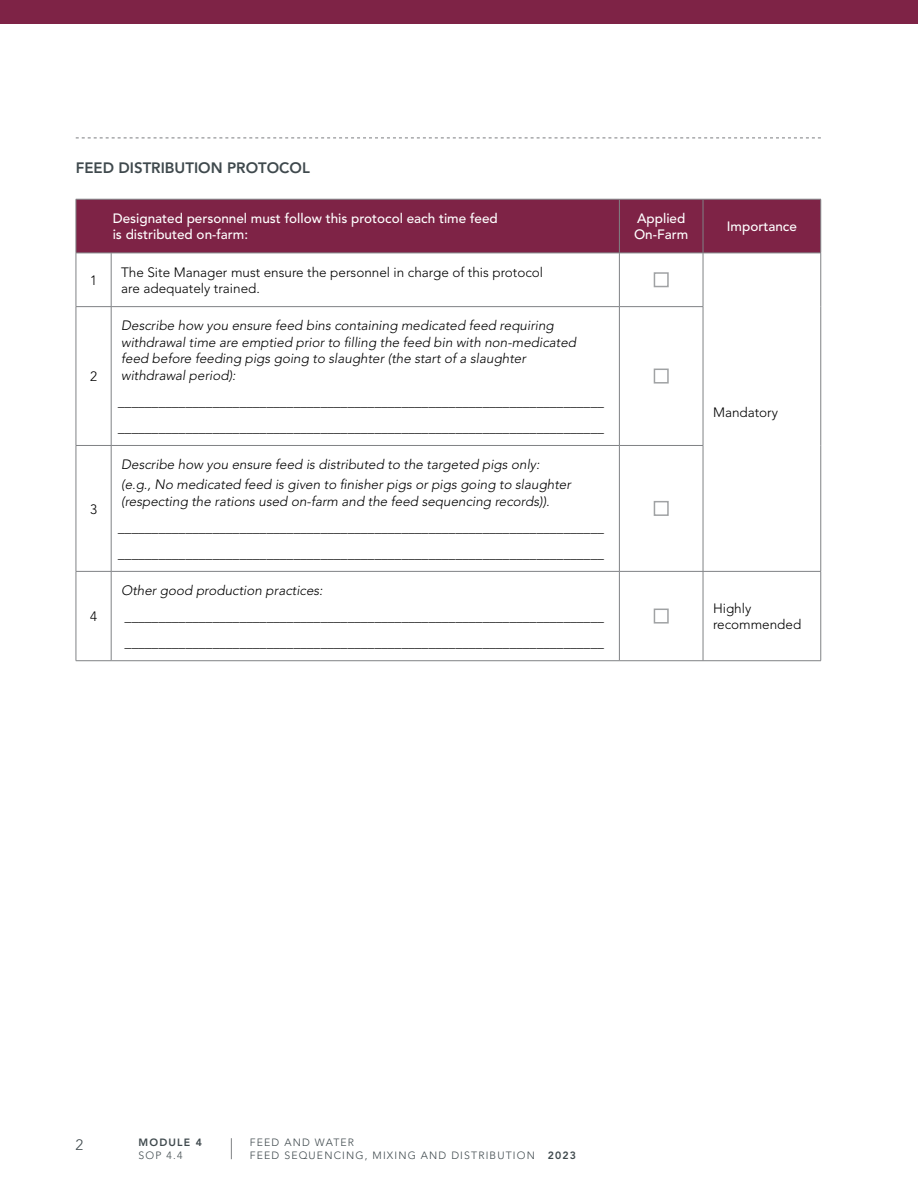
<style>
.page{position:relative;width:918px;height:1188px;background:#fff}
.page>*{position:absolute;margin:0;border:0;box-sizing:border-box;transform-origin:0 0}
.t1{font:800 15px "Avenir LT Pro";color:#3f494d}
.t2{font:300 15px "Avenir LT Pro";color:#3f494d}
.t3{font:italic 300 13.5px/26.1px "Avenir LT Pro";color:#000}
.t4{font:300 13.5px/16.5px "Avenir LT Pro";color:#000}
.t5{font:500 13.5px/16.5px "Avenir LT Pro";color:#fff}
.t6{font:300 10.5px/12.6px "Avenir LT Pro";letter-spacing:.11em;color:#3f494d}
.t7{font:800 10.5px "Avenir LT Pro";letter-spacing:.11em;color:#3f494d}
.s1{font-weight:800}
</style>
<div class="page">
<div style="left:0;top:0;width:918px;height:24px;background:#7e2346"></div>
<svg style="left:231px;top:1138px;width:1px;height:21px"></svg>
<svg style="left:76px;top:138px;width:745px;height:1px"></svg>
<div style="left:77px;top:200px;width:744px;height:53px;background:#7e2346"></div>
<hr style="left:821px;top:199px;width:1px;height:54px;background:#808285">
<hr style="left:619px;top:199px;width:84px;height:1px;background:#808285">
<hr style="left:76px;top:199px;width:35px;height:1px;background:#808285">
<hr style="left:76px;top:199px;width:1px;height:54px;background:#808285">
<hr style="left:111px;top:199px;width:508px;height:1px;background:#808285">
<hr style="left:619px;top:199px;width:1px;height:54px;background:#808285">
<hr style="left:76px;top:253px;width:35px;height:1px;background:#808285">
<hr style="left:111px;top:253px;width:508px;height:1px;background:#808285">
<hr style="left:703px;top:253px;width:1px;height:53px;background:#808285">
<hr style="left:821px;top:253px;width:1px;height:54px;background:#808285">
<hr style="left:703px;top:307px;width:1px;height:138px;background:#808285">
<hr style="left:821px;top:307px;width:1px;height:138px;background:#808285">
<hr style="left:703px;top:446px;width:1px;height:125px;background:#808285">
<hr style="left:821px;top:445px;width:1px;height:126px;background:#808285">
<hr style="left:703px;top:571px;width:118px;height:1px;background:#808285">
<hr style="left:703px;top:199px;width:118px;height:1px;background:#808285">
<hr style="left:703px;top:199px;width:1px;height:54px;background:#808285">
<hr style="left:821px;top:572px;width:1px;height:89px;background:#808285">
<hr style="left:76px;top:253px;width:1px;height:53px;background:#808285">
<hr style="left:111px;top:253px;width:1px;height:53px;background:#808285">
<hr style="left:76px;top:307px;width:1px;height:138px;background:#808285">
<hr style="left:111px;top:307px;width:1px;height:138px;background:#808285">
<hr style="left:76px;top:445px;width:35px;height:1px;background:#808285">
<hr style="left:76px;top:446px;width:1px;height:125px;background:#808285">
<hr style="left:111px;top:445px;width:508px;height:1px;background:#808285">
<hr style="left:111px;top:446px;width:1px;height:125px;background:#808285">
<hr style="left:76px;top:572px;width:1px;height:89px;background:#808285">
<hr style="left:111px;top:572px;width:1px;height:89px;background:#808285">
<hr style="left:619px;top:253px;width:84px;height:1px;background:#808285">
<hr style="left:703px;top:253px;width:118px;height:1px;background:#808285">
<hr style="left:76px;top:306px;width:35px;height:1px;background:#808285">
<hr style="left:111px;top:306px;width:508px;height:1px;background:#808285">
<hr style="left:619px;top:306px;width:84px;height:1px;background:#808285">
<hr style="left:619px;top:445px;width:84px;height:1px;background:#808285">
<hr style="left:76px;top:571px;width:35px;height:1px;background:#808285">
<hr style="left:111px;top:571px;width:508px;height:1px;background:#808285">
<hr style="left:619px;top:571px;width:84px;height:1px;background:#808285">
<hr style="left:76px;top:660px;width:35px;height:1px;background:#808285">
<hr style="left:111px;top:660px;width:508px;height:1px;background:#808285">
<hr style="left:619px;top:660px;width:84px;height:1px;background:#808285">
<hr style="left:703px;top:660px;width:118px;height:1px;background:#808285">
<hr style="left:619px;top:253px;width:1px;height:53px;background:#808285">
<hr style="left:619px;top:307px;width:1px;height:138px;background:#808285">
<hr style="left:619px;top:446px;width:1px;height:125px;background:#808285">
<hr style="left:619px;top:572px;width:1px;height:89px;background:#808285">
<hr style="left:703px;top:572px;width:1px;height:89px;background:#808285">
<div style="left:654px;top:272px;width:15px;height:15px;border:2px solid #a0a2a4"></div>
<div style="left:654px;top:369px;width:15px;height:15px;border:2px solid #a0a2a4"></div>
<div style="left:654px;top:501px;width:15px;height:15px;border:2px solid #a0a2a4"></div>
<div style="left:654px;top:609px;width:15px;height:15px;border:2px solid #a0a2a4"></div>
<p class="t1" style="left:76px;top:159px;width:236px">FEED DISTRIBUTION PROTOCOL</p>
<p class="t5" style="left:113px;top:210px;width:387px">Designated personnel must follow this protocol each time feed is distributed on-farm:</p>
<p class="t5" style="left:634px;top:210px;width:56px">Applied<br>On-Farm</p>
<p class="t5" style="left:727px;top:218px;width:72px">Importance</p>
<p class="t4" style="left:90px;top:272px;width:9px">1</p>
<p class="t4" style="left:121px;top:264px;width:424px">The Site Manager must ensure the personnel in charge of this protocol are adequately trained.</p>
<p class="t4" style="left:90px;top:368px;width:9px">2</p>
<p class="t4" style="left:90px;top:501px;width:9px">3</p>
<p class="t4" style="left:90px;top:608px;width:9px">4</p>
<p class="t3" style="left:121px;top:318px;width:456px;line-height:16.5px">Describe how you ensure feed bins containing medicated feed requiring withdrawal time are emptied prior to filling the feed bin with non-medicated feed before feeding pigs going to slaughter (the start of a slaughter withdrawal period):</p>
<p class="t3" style="left:118px;top:388px;width:487px">________________________________________________________________________ ________________________________________________________________________</p>
<p class="t3" style="left:121px;top:455px;width:451px;line-height:20.1px">Describe how you ensure feed is distributed to the targeted pigs only: (e.g., No medicated feed is given to finisher pigs or pigs going to slaughter</p>
<p class="t3" style="left:118px;top:488px;width:487px">(respecting the rations used on-farm and the feed sequencing records)). ________________________________________________________________________ ________________________________________________________________________</p>
<p class="t3" style="left:121px;top:578px;width:485px">Other good production practices: _______________________________________________________________________ _______________________________________________________________________</p>
<p class="t4" style="left:713px;top:404px;width:67px">Mandatory</p>
<p class="t4" style="left:713px;top:600px;width:90px">Highly recommended</p>
<p class="t2" style="left:76px;top:1136px;width:9px">2</p>
<p class="t7" style="left:139px;top:1136px;width:65px">MODULE 4</p>
<p class="t6" style="left:139px;top:1149px;width:45px">SOP 4.4</p>
<p class="t6" style="left:250px;top:1136px;width:328px">FEED AND WATER<br>FEED SEQUENCING, MIXING AND DISTRIBUTION <span class="s1">2023</span></p>
</div>
